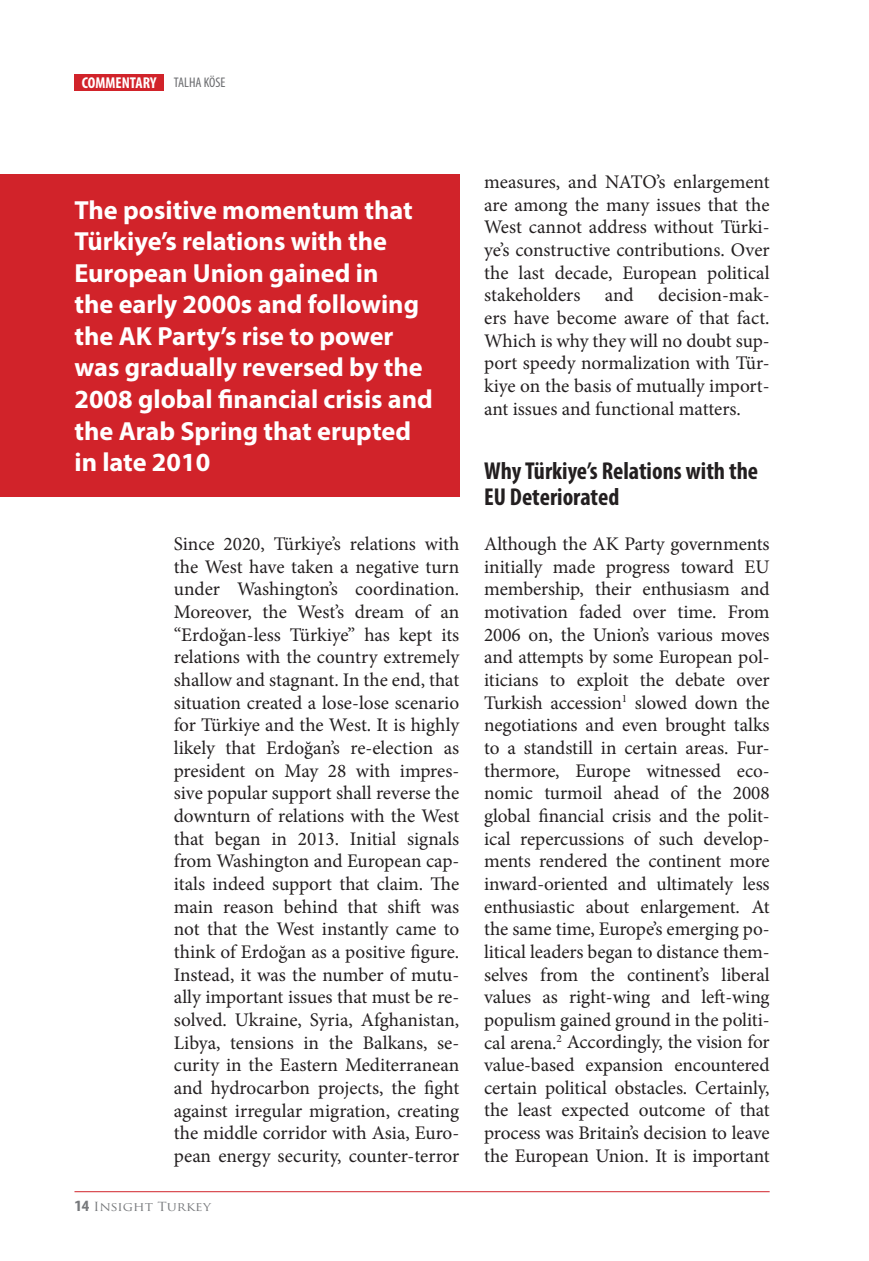
<style>
.page{position:relative;width:869px;height:1261px;background:#fff}
.page>*{position:absolute;margin:0;border:0;box-sizing:border-box;transform-origin:0 0}
.t1{font:700 26.25px/31.5px "Myriad Pro";color:#fff}
.t2{font:700 condensed 24.5px/26.2px "Myriad Pro";color:#231f20}
.t3{font:19.25px/22.6px "Minion Pro";letter-spacing:-.005em;color:#231f20;text-align:justify}
.t4{font:700 condensed 15.75px "Myriad Pro";color:#fff}
.t5{font:12.25px "Trajan Pro";color:#76787b;scale:1.11 1}
.s1{font-weight:400;font-size:14px;color:#6c6d70}
.s2{font-family:"Myriad Pro";font-weight:700;font-stretch:condensed;font-size:15.75px}
</style>
<div class="page">
<div style="left:74px;top:74px;width:90px;height:17px;background:#d1232a"></div>
<hr style="left:74px;top:1190px;width:695px;height:1px;background:#d1232a">
<div style="left:0;top:174px;width:459px;height:322px;background:#d1232a"></div>
<p class="t4" style="left:82px;top:73px;width:145px">COMMENTARY <span class="s1">TALHA KÖSE</span></p>
<p class="t1" style="left:74px;top:193px;width:360px">The positive momentum that<br>Türkiye’s relations with the<br>European Union gained in<br>the early 2000s and following the AK Party’s rise to power was gradually reversed by the<br>2008 global financial crisis and the Arab Spring that erupted in late 2010</p>
<p class="t3" style="left:174px;top:532px;width:287px">Since 2020, Türkiye’s relations with the West have taken a negative turn under Washington’s coordination.<br>Moreover, the West’s dream of an “Erdoğan-less Türkiye” has kept its relations with the country extremely shallow and stagnant. In the end, that situation created a lose-lose scenario for Türkiye and the West. It is highly likely that Erdoğan’s re-election as president on May 28 with impres&shy;sive popular support shall reverse the downturn of relations with the West that began in 2013. Initial signals from Washington and European cap&shy;itals indeed support that claim. The main reason behind that shift was not that the West instantly came to think of Erdoğan as a positive figure.<br>Instead, it was the number of mutu&shy;ally important issues that must be re&shy;solved. Ukraine, Syria, Afghanistan, Libya, tensions in the Balkans, se&shy;curity in the Eastern Mediterranean and hydrocarbon projects, the fight against irregular migration, creating the middle corridor with Asia, Euro&shy;pean energy security, counter-terror</p>
<p class="t5" style="left:74px;top:1198px;width:124px"><span class="s2">14</span> Insight Turkey</p>
<p class="t3" style="left:484px;top:170px;width:287px">measures, and NATO’s enlargement are among the many issues that the West cannot address without Türki&shy;ye’s constructive contributions. Over the last decade, European political stakeholders</p>
<p class="t3" style="left:484px;top:284px;width:287px;text-indent:174px">decision-mak&shy;ers have become aware of that fact.<br>Which is why they will no doubt sup&shy;port speedy normalization with Tür&shy;kiye on the basis of mutually import&shy;ant issues and functional matters.</p>
<p class="t3" style="left:604px;top:284px;width:30px">and</p>
<p class="t2" style="left:484px;top:456px;width:275px">Why Türkiye’s Relations with the<br>EU Deteriorated</p>
<p class="t3" style="left:484px;top:532px;width:287px">Although the AK Party governments initially made progress toward EU membership, their enthusiasm and motivation faded over time. From 2006 on, the Union’s various moves and attempts by some European pol&shy;iticians to exploit the debate over Turkish accession<sup>1</sup> slowed down the negotiations and even brought talks to a standstill in certain areas. Fur&shy;thermore, Europe witnessed eco&shy;nomic turmoil ahead of the 2008 global financial crisis and the polit&shy;ical repercussions of such develop&shy;ments rendered the continent more inward-oriented and ultimately less enthusiastic about enlargement. At the same time, Europe’s emerging po&shy;litical leaders began to distance them&shy;selves from the continent’s liberal values as right-wing and left-wing populism gained ground in the politi&shy;cal arena.<sup>2</sup> Accordingly, the vision for value-based expansion encountered certain political obstacles. Certainly, the least expected outcome of that process was Britain’s decision to leave the European Union. It is important</p>
</div>
